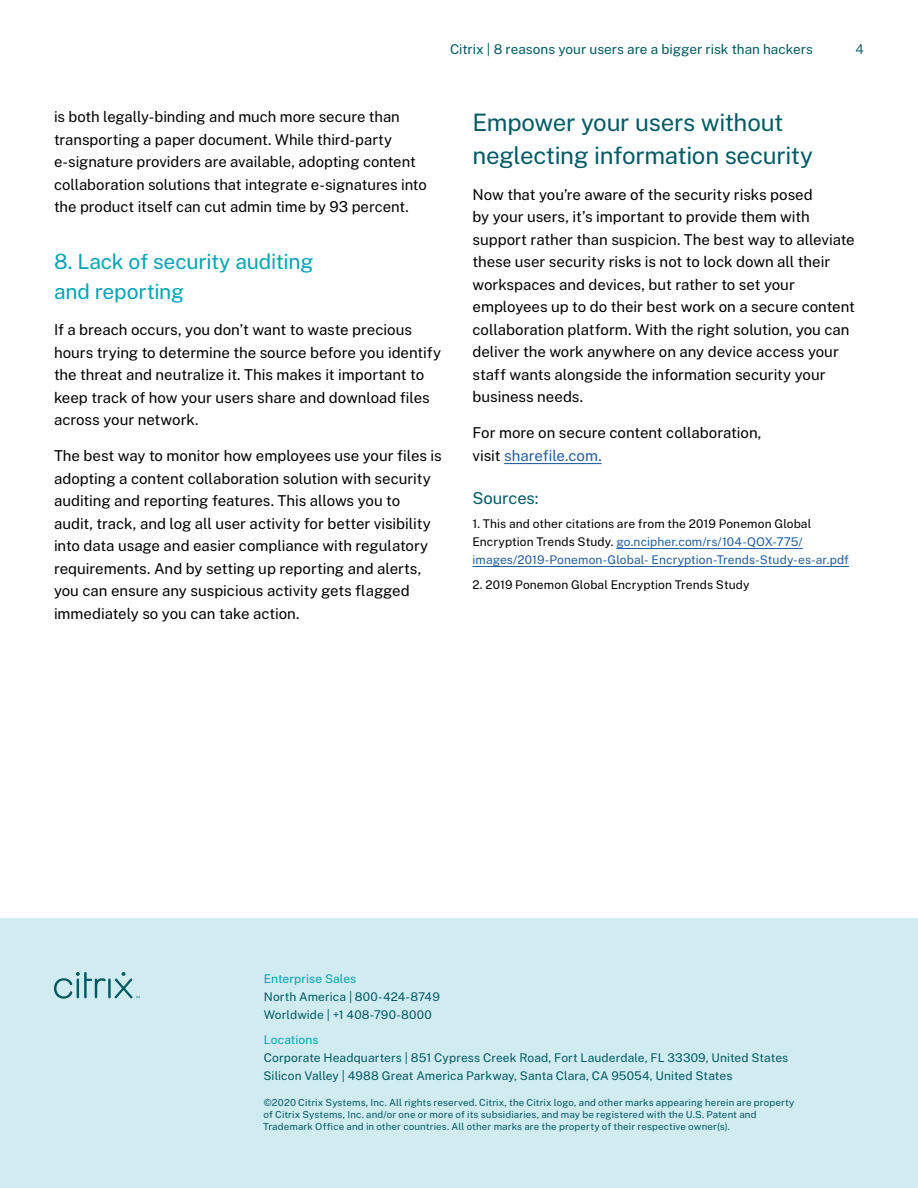
<style>
.page{position:relative;width:918px;height:1188px;background:#fff}
.page>*{position:absolute;margin:0;border:0;box-sizing:border-box;transform-origin:0 0}
.t1{font:24px/33px "Public Sans";letter-spacing:-.015em;color:#005a64}
.t2{font:21px/30px "Public Sans";letter-spacing:-.01em;color:#00a4b5}
.t3{font:16.5px "Public Sans";letter-spacing:-.005em;color:#005a64}
.t4{font:15px/22.5px "Public Sans";color:#000}
.t5{font:13.5px "Public Sans";color:#005a64}
.t6{font:300 13.5px "Public Sans";color:#005a64}
.t7{font:12px/18px "Public Sans";letter-spacing:.01em;color:#005a64}
.t8{font:12px/18px "Public Sans";letter-spacing:.01em;color:#215e9e}
.t9{font:12px "Public Sans";letter-spacing:.01em;color:#000}
.t10{font:12px "Public Sans";letter-spacing:.005em;color:#00a4b5}
.t11{font:9.75px/12px "Public Sans";letter-spacing:.015em;color:#005a64}
.s1{color:#215e9e}
.s2{color:#000}
</style>
<div class="page">
<div style="left:0;top:918px;width:918px;height:270px;background:#d0ecf0"></div>
<hr style="left:504px;top:463px;width:98px;height:1px;background:#215e9e">
<hr style="left:616px;top:548px;width:187px;height:1px;background:#215e9e">
<hr style="left:472px;top:566px;width:377px;height:1px;background:#215e9e">
<hr style="left:108px;top:979px;width:3px;height:19px;background:#005a64">
<svg style="left:54px;top:972px;width:52px;height:27px"></svg>
<svg style="left:115px;top:972px;width:25px;height:26px"></svg>
<p class="t5" style="left:450px;top:39px;width:365px">Citrix | 8 reasons your users are a bigger risk than hackers</p>
<p class="t6" style="left:856px;top:39px;width:10px">4</p>
<p class="t4" style="left:54px;top:105px;width:374px">is both legally-binding and much more secure than transporting a paper document. While third-party e-signature providers are available, adopting content collaboration solutions that integrate e-signatures into the product itself can cut admin time by 93 percent.</p>
<h2 class="t2" style="left:54px;top:245px;width:261px">8. Lack of security auditing and reporting</h2>
<p class="t4" style="left:54px;top:318px;width:389px">If a breach occurs, you don’t want to waste precious hours trying to determine the source before you identify the threat and neutralize it. This makes it important to keep track of how your users share and download files across your network.</p>
<p class="t4" style="left:54px;top:444px;width:389px">The best way to monitor how employees use your files is adopting a content collaboration solution with security auditing and reporting features. This allows you to audit, track, and log all user activity for better visibility into data usage and easier compliance with regulatory requirements. And by setting up reporting and alerts, you can ensure any suspicious activity gets flagged immediately so you can take action.</p>
<h1 class="t1" style="left:472px;top:104px;width:342px">Empower your users without neglecting information security</h1>
<p class="t4" style="left:472px;top:182px;width:384px">Now that you’re aware of the security risks posed<br>by your users, it’s important to provide them with support rather than suspicion. The best way to alleviate these user security risks is not to lock down all their workspaces and devices, but rather to set your employees up to do their best work on a secure content collaboration platform. With the right solution, you can deliver the work anywhere on any device access your staff wants alongside the information security your business needs.</p>
<p class="t4" style="left:472px;top:421px;width:291px">For more on secure content collaboration, visit <span class="s1">sharefile.com.</span></p>
<p class="t3" style="left:472px;top:485px;width:68px">Sources:</p>
<p class="t8" style="left:472px;top:514px;width:378px"><span class="s2">1. This and other citations are from the 2019 Ponemon Global<br>Encryption Trends Study.</span> go.ncipher.com/rs/104-QOX-775/ images/2019-Ponemon-Global- Encryption-Trends-Study-es-ar.pdf</p>
<p class="t9" style="left:472px;top:576px;width:279px">2. 2019 Ponemon Global Encryption Trends Study</p>
<p class="t10" style="left:264px;top:970px;width:94px">Enterprise Sales</p>
<p class="t7" style="left:264px;top:987px;width:178px">North America | 800-424-8749<br>Worldwide | +1 408-790-8000</p>
<p class="t10" style="left:264px;top:1031px;width:56px">Locations</p>
<p class="t7" style="left:264px;top:1048px;width:526px">Corporate Headquarters | 851 Cypress Creek Road, Fort Lauderdale, FL 33309, United States<br>Silicon Valley | 4988 Great America Parkway, Santa Clara, CA 95054, United States</p>
<p class="t11" style="left:263px;top:1095px;width:533px">©2020 Citrix Systems, Inc. All rights reserved. Citrix, the Citrix logo, and other marks appearing herein are property of Citrix Systems, Inc. and/or one or more of its subsidiaries, and may be registered with the U.S. Patent and<br>Trademark Office and in other countries. All other marks are the property of their respective owner(s).</p>
</div>
